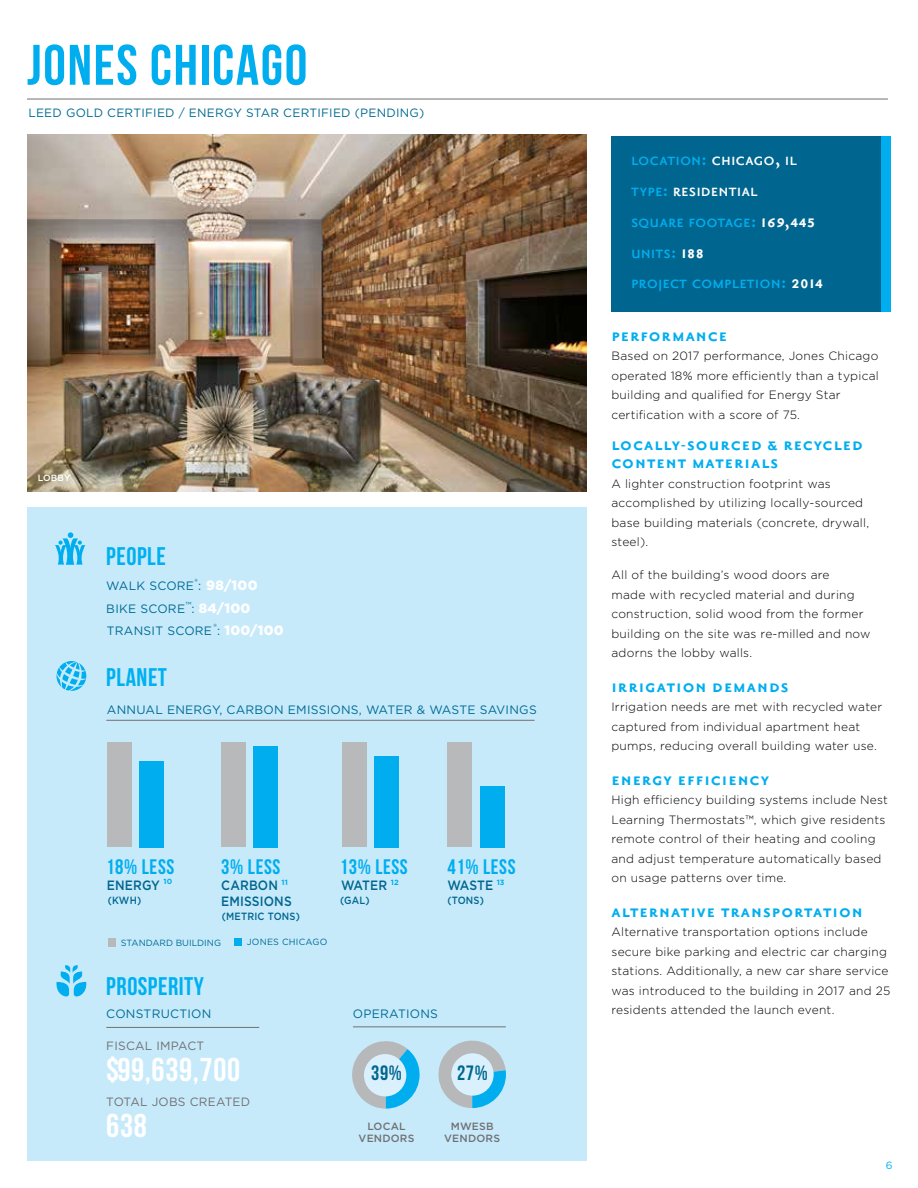
<style>
.page{position:relative;width:918px;height:1188px;background:#fff}
.page>*{position:absolute;margin:0;border:0;box-sizing:border-box;transform-origin:0 0}
.t1{font:700 57px "Bebas Neue";letter-spacing:.03em;color:#00aeef}
.t2{font:700 33px "Bebas Neue";letter-spacing:.02em;color:#fff}
.t3{font:700 25.5px "Bebas Neue";letter-spacing:.02em;color:#00b0f0}
.t4{font:21px/18px "Priori San Bold SC";letter-spacing:.05em;color:#00aeef}
.t5{font:700 21px "Bebas Neue";letter-spacing:.03em;color:#00aeef}
.t6{font:700 20.7px "Bebas Neue";color:#00668f}
.t7{font:14.7px/30.8px "Priori San Bold SC";letter-spacing:.045em;color:#00aeef}
.t8{font:500 13.5px/16.2px "Gotham";letter-spacing:.01em;color:#00668f;scale:.9 1}
.t9{font:12.15px "Gotham";letter-spacing:.02em;color:#006b94}
.t10{font:300 12px/19.5px "Gotham";letter-spacing:.02em;color:#000}
.t11{font:12px "Gotham";letter-spacing:.02em;color:#006b94}
.t12{font:12px "Gotham";letter-spacing:.02em;color:#717073}
.t13{font:500 10.5px "Gotham";letter-spacing:.02em;color:#00668f;scale:.9 1}
.t14{font:500 10.5px/12px "Gotham";letter-spacing:.02em;color:#717073;text-align:center}
.t15{font:10.5px "Gotham";color:#00aeef}
.t16{font:9px "Gotham";color:#006b94}
.t17{font:9px "Gotham";letter-spacing:.02em;color:#006b94}
.t18{font:500 9px "Gotham";letter-spacing:.005em;color:#fff}
.t19{font:700 7.5px "Gotham";color:#00aeef}
.s1{font-weight:900;font-size:13.5px;color:#fff}
.s2{font-size:21px}
.s3{color:#fff}
.s4{font-size:21px;color:#fff}
</style>
<div class="page">
<hr style="left:27px;top:99px;width:861px;height:1px;background:#717073">
<div style="left:611px;top:136px;width:280px;height:175px;background:#00668f"></div>
<div style="left:882px;top:136px;width:9px;height:175px;background:#00aeef"></div>
<img style="left:27px;top:135px;width:559px;height:356px">
<div style="left:27px;top:508px;width:559px;height:653px;background:#c7eafb"></div>
<svg style="left:438px;top:1040px;width:68px;height:68px"></svg>
<svg style="left:352px;top:1041px;width:68px;height:68px"></svg>
<hr style="left:106px;top:720px;width:429px;height:1px;background:#717073">
<svg style="left:56px;top:965px;width:31px;height:32px"></svg>
<hr style="left:106px;top:1027px;width:153px;height:1px;background:#717073">
<div style="left:108px;top:938px;width:8px;height:9px;background:#b7b9bb"></div>
<div style="left:234px;top:938px;width:8px;height:8px;background:#00aeef"></div>
<svg style="left:56px;top:661px;width:30px;height:30px"></svg>
<svg style="left:55px;top:532px;width:30px;height:33px"></svg>
<div style="left:342px;top:742px;width:24px;height:105px;background:#b7b9bb"></div>
<div style="left:107px;top:742px;width:25px;height:105px;background:#b7b9bb"></div>
<hr style="left:353px;top:1027px;width:153px;height:1px;background:#717073">
<div style="left:364px;top:1054px;width:42px;height:42px;background:#daf1fd;border-radius:50%"></div>
<div style="left:221px;top:742px;width:25px;height:105px;background:#b7b9bb"></div>
<div style="left:253px;top:746px;width:25px;height:101px;background:#00aeef"></div>
<div style="left:447px;top:742px;width:25px;height:105px;background:#b7b9bb"></div>
<div style="left:451px;top:1053px;width:43px;height:43px;background:#daf1fd;border-radius:50%"></div>
<div style="left:139px;top:761px;width:25px;height:86px;background:#00aeef"></div>
<div style="left:374px;top:756px;width:25px;height:91px;background:#00aeef"></div>
<div style="left:480px;top:786px;width:24px;height:61px;background:#00aeef"></div>
<h1 class="t1" style="left:27px;top:34px;width:282px">JONES CHICAGO</h1>
<p class="t11" style="left:28px;top:105px;width:398px">LEED GOLD CERTIFIED / ENERGY STAR CERTIFIED (PENDING)</p>
<p class="t18" style="left:38px;top:472px;width:34px">LOBBY</p>
<h3 class="t3" style="left:106px;top:542px;width:61px">PEOPLE</h3>
<p class="t9" style="left:106px;top:578px;width:153px">WALK SCORE<sup>®</sup>: <span class="s1">98/100</span></p>
<p class="t9" style="left:107px;top:623px;width:178px">TRANSIT SCORE<sup>®</sup>: <span class="s1">100/100</span></p>
<p class="t9" style="left:106px;top:601px;width:146px">BIKE SCORE<sup>™</sup>: <span class="s1">84/100</span></p>
<h3 class="t3" style="left:106px;top:664px;width:62px">PLANET</h3>
<p class="t9" style="left:107px;top:702px;width:431px">ANNUAL ENERGY, CARBON EMISSIONS, WATER &amp; WASTE SAVINGS</p>
<h3 class="t5" style="left:106px;top:855px;width:70px">18% LESS</h3>
<h3 class="t5" style="left:221px;top:855px;width:61px">3% LESS</h3>
<h3 class="t5" style="left:340px;top:855px;width:70px">13% LESS</h3>
<h3 class="t5" style="left:448px;top:855px;width:70px">41% LESS</h3>
<p class="t19" style="left:164px;top:877px;width:10px">10</p>
<p class="t19" style="left:282px;top:877px;width:8px">11</p>
<p class="t19" style="left:391px;top:877px;width:9px">12</p>
<p class="t19" style="left:497px;top:877px;width:9px">13</p>
<p class="t8" style="left:107px;top:877px;width:61px">ENERGY</p>
<p class="t8" style="left:221px;top:877px;width:80px">CARBON<br>EMISSIONS</p>
<p class="t13" style="left:222px;top:909px;width:88px">(METRIC TONS)</p>
<p class="t8" style="left:447px;top:877px;width:53px">WASTE</p>
<p class="t13" style="left:447px;top:893px;width:42px">(TONS)</p>
<p class="t8" style="left:341px;top:877px;width:53px">WATER</p>
<p class="t13" style="left:108px;top:893px;width:39px">(KWH)</p>
<p class="t13" style="left:340px;top:893px;width:34px">(GAL)</p>
<p class="t16" style="left:121px;top:937px;width:102px">STANDARD BUILDING</p>
<h3 class="t3" style="left:106px;top:972px;width:99px">PROSPERITY</h3>
<p class="t9" style="left:106px;top:1006px;width:107px">CONSTRUCTION</p>
<p class="t12" style="left:106px;top:1039px;width:99px">FISCAL IMPACT</p>
<p class="t17" style="left:247px;top:936px;width:82px">JONES CHICAGO</p>
<h2 class="t2" style="left:106px;top:1052px;width:135px">$99,639,700</h2>
<p class="t12" style="left:106px;top:1094px;width:145px">TOTAL JOBS CREATED</p>
<h2 class="t2" style="left:106px;top:1107px;width:42px">638</h2>
<p class="t9" style="left:353px;top:1006px;width:87px">OPERATIONS</p>
<h3 class="t6" style="left:371px;top:1062px;width:32px">39%</h3>
<h3 class="t6" style="left:457px;top:1062px;width:32px">27%</h3>
<p class="t14" style="left:359px;top:1120px;width:57px">LOCAL<br>VENDORS</p>
<p class="t14" style="left:444px;top:1120px;width:57px">MWESB<br>VENDORS</p>
<p class="t7" style="left:631px;top:146px;width:193px">location<span class="s2">:</span> <span class="s3">chicago</span><span class="s4">,</span> <span class="s3">il </span>type<span class="s2">:</span> <span class="s3">residential<br></span>square footage<span class="s2">:</span> <span class="s4">169,445 </span>units<span class="s2">:</span> <span class="s4">188<br></span>project completion<span class="s2">:</span> <span class="s4">2014</span></p>
<h3 class="t4" style="left:611px;top:326px;width:117px">performance</h3>
<p class="t10" style="left:611px;top:346px;width:269px">Based on 2017 performance, Jones Chicago operated 18% more efficiently than a typical building and qualified for Energy Star certification with a score of 75.</p>
<h3 class="t4" style="left:611px;top:435px;width:253px">locally-sourced &amp; recycled content materials</h3>
<p class="t10" style="left:611px;top:473px;width:259px">A lighter construction footprint was accomplished by utilizing locally-sourced base building materials (concrete, drywall, steel).</p>
<p class="t10" style="left:611px;top:565px;width:261px">All of the building’s wood doors are<br>made with recycled material and during construction, solid wood from the former building on the site was re-milled and now adorns the lobby walls.</p>
<h3 class="t4" style="left:611px;top:677px;width:179px">irrigation demands</h3>
<p class="t10" style="left:611px;top:697px;width:272px">Irrigation needs are met with recycled water captured from individual apartment heat pumps, reducing overall building water use.</p>
<h3 class="t4" style="left:611px;top:770px;width:159px">energy efficiency</h3>
<p class="t10" style="left:611px;top:790px;width:278px">High efficiency building systems include Nest Learning Thermostats™, which give residents remote control of their heating and cooling and adjust temperature automatically based on usage patterns over time.</p>
<h3 class="t4" style="left:611px;top:902px;width:253px">alternative transportation</h3>
<p class="t10" style="left:611px;top:922px;width:280px">Alternative transportation options include secure bike parking and electric car charging stations. Additionally, a new car share service was introduced to the building in 2017 and 25 residents attended the launch event.</p>
<p class="t15" style="left:886px;top:1159px;width:8px">6</p>
</div>
